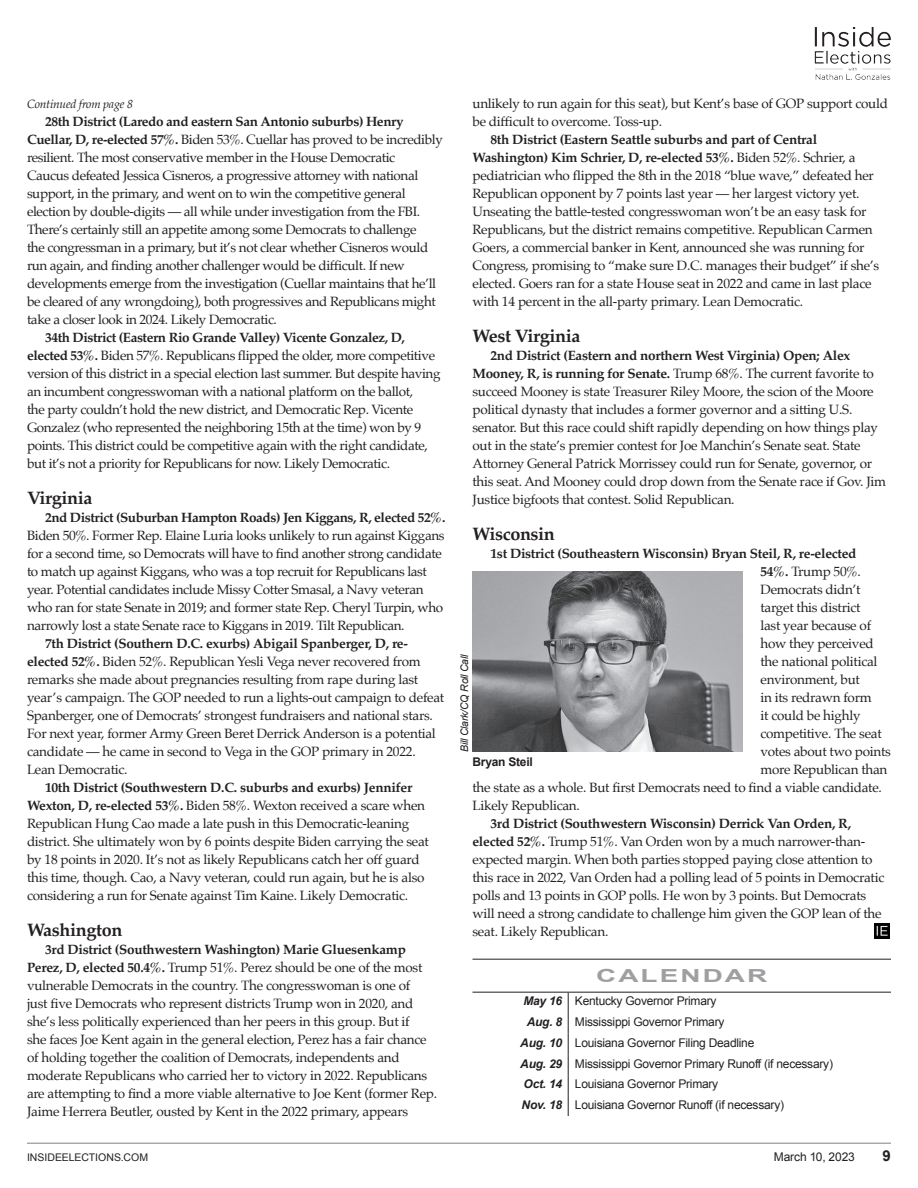
<style>
.page{position:relative;width:918px;height:1188px;background:#fff}
.page>*{position:absolute;margin:0;border:0;box-sizing:border-box;transform-origin:0 0}
.Body_Subhead{font:700 18px "Palatino";letter-spacing:-.02em;color:#231f20}
.t1{font:700 18px "Arial";letter-spacing:.075em;color:#9d9fa2;scale:1.55 1}
.t2{font:700 15px "Arial";color:#231f20}
.Body{font:13.5px/18px "Palatino";letter-spacing:-.02em;color:#231f20}
.Body-2{font:700 13.5px "Palatino";letter-spacing:-.02em;color:#231f20}
.t3{font:12px "Arial";letter-spacing:-.02em;color:#231f20}
.Body-3{font:italic 12px "Palatino";letter-spacing:-.02em;color:#231f20}
.Caption_Thumb{font:700 12px "Arial";letter-spacing:-.02em;color:#231f20}
.Chart_Note{font:italic 10.5px "Arial";letter-spacing:-.025em;color:#231f20}
.t4{font:10.5px "Arial";color:#231f20}
.s1{font-weight:700}
.s2{font-weight:700;font-style:italic}
</style>
<div class="page">
<hr style="left:27px;top:1143px;width:864px;height:1px;background:#808285">
<img style="left:815px;top:27px;width:76px;height:53px">
<img style="left:874px;top:924px;width:16px;height:15px">
<img style="left:473px;top:571px;width:270px;height:181px">
<svg style="left:568px;top:993px;width:1px;height:123px"></svg>
<hr style="left:472px;top:992px;width:96px;height:1px;background:#231f20">
<hr style="left:568px;top:992px;width:323px;height:1px;background:#231f20">
<hr style="left:472px;top:959px;width:419px;height:1px;background:#231f20">
<p class="Body-3" style="left:27px;top:94px;width:108px">Continued from page 8</p>
<p class="Body" style="left:27px;top:112px;width:417px;text-indent:18px"><span class="s1">28th District (Laredo and eastern San Antonio suburbs) Henry Cuellar, D, re-elected 57%.</span> Biden 53%. Cuellar has proved to be incredibly resilient. The most conservative member in the House Democratic<br>Caucus defeated Jessica Cisneros, a progressive attorney with national support, in the primary, and went on to win the competitive general election by double-digits — all while under investigation from the FBI.<br>There’s certainly still an appetite among some Democrats to challenge<br>the congressman in a primary, but it’s not clear whether Cisneros would run again, and finding another challenger would be difficult. If new developments emerge from the investigation (Cuellar maintains that he’ll be cleared of any wrongdoing), both progressives and Republicans might take a closer look in 2024. Likely Democratic.</p>
<p class="Body" style="left:27px;top:328px;width:415px;text-indent:18px"><span class="s1">34th District (Eastern Rio Grande Valley) Vicente Gonzalez, D, elected 53%.</span> Biden 57%. Republicans flipped the older, more competitive version of this district in a special election last summer. But despite having an incumbent congresswoman with a national platform on the ballot,<br>the party couldn’t hold the new district, and Democratic Rep. Vicente Gonzalez (who represented the neighboring 15th at the time) won by 9 points. This district could be competitive again with the right candidate, but it’s not a priority for Republicans for now. Likely Democratic.</p>
<p class="Body_Subhead" style="left:27px;top:483px;width:67px">Virginia</p>
<p class="Body" style="left:27px;top:508px;width:420px;text-indent:18px"><span class="s1">2nd District (Suburban Hampton Roads) Jen Kiggans, R, elected 52%.<br></span>Biden 50%. Former Rep. Elaine Luria looks unlikely to run against Kiggans for a second time, so Democrats will have to find another strong candidate to match up against Kiggans, who was a top recruit for Republicans last year. Potential candidates include Missy Cotter Smasal, a Navy veteran who ran for state Senate in 2019; and former state Rep. Cheryl Turpin, who narrowly lost a state Senate race to Kiggans in 2019. Tilt Republican.</p>
<p class="Body" style="left:27px;top:634px;width:419px;text-indent:18px"><span class="s1">7th District (Southern D.C. exurbs) Abigail Spanberger, D, re&shy;elected 52%.</span> Biden 52%. Republican Yesli Vega never recovered from remarks she made about pregnancies resulting from rape during last year’s campaign. The GOP needed to run a lights-out campaign to defeat Spanberger, one of Democrats’ strongest fundraisers and national stars.<br>For next year, former Army Green Beret Derrick Anderson is a potential candidate — he came in second to Vega in the GOP primary in 2022.<br>Lean Democratic.</p>
<p class="Body" style="left:27px;top:778px;width:404px;text-indent:18px"><span class="s1">10th District (Southwestern D.C. suburbs and exurbs) Jennifer Wexton, D, re-elected 53%.</span> Biden 58%. Wexton received a scare when Republican Hung Cao made a late push in this Democratic-leaning district. She ultimately won by 6 points despite Biden carrying the seat by 18 points in 2020. It’s not as likely Republicans catch her off guard this time, though. Cao, a Navy veteran, could run again, but he is also considering a run for Senate against Tim Kaine. Likely Democratic.</p>
<p class="Body_Subhead" style="left:27px;top:915px;width:97px">Washington</p>
<p class="Body" style="left:27px;top:940px;width:412px;text-indent:18px"><span class="s1">3rd District (Southwestern Washington) Marie Gluesenkamp Perez, D, elected 50.4%.</span> Trump 51%. Perez should be one of the most vulnerable Democrats in the country. The congresswoman is one of<br>just five Democrats who represent districts Trump won in 2020, and she’s less politically experienced than her peers in this group. But if<br>she faces Joe Kent again in the general election, Perez has a fair chance of holding together the coalition of Democrats, independents and moderate Republicans who carried her to victory in 2022. Republicans are attempting to find a more viable alternative to Joe Kent (former Rep.<br>Jaime Herrera Beutler, ousted by Kent in the 2022 primary, appears</p>
<p class="Body" style="left:472px;top:94px;width:417px">unlikely to run again for this seat), but Kent’s base of GOP support could be difficult to overcome. Toss-up.</p>
<p class="Body" style="left:472px;top:130px;width:408px;text-indent:18px"><span class="s1">8th District (Eastern Seattle suburbs and part of Central Washington) Kim Schrier, D, re-elected 53%.</span> Biden 52%. Schrier, a pediatrician who flipped the 8th in the 2018 “blue wave,” defeated her Republican opponent by 7 points last year — her largest victory yet.<br>Unseating the battle-tested congresswoman won’t be an easy task for Republicans, but the district remains competitive. Republican Carmen Goers, a commercial banker in Kent, announced she was running for Congress, promising to “make sure D.C. manages their budget” if she’s elected. Goers ran for a state House seat in 2022 and came in last place with 14 percent in the all-party primary. Lean Democratic.</p>
<p class="Body_Subhead" style="left:472px;top:321px;width:109px">West Virginia</p>
<p class="Body" style="left:472px;top:346px;width:415px;text-indent:18px"><span class="s1">2nd District (Eastern and northern West Virginia) Open; Alex Mooney, R, is running for Senate.</span> Trump 68%. The current favorite to succeed Mooney is state Treasurer Riley Moore, the scion of the Moore political dynasty that includes a former governor and a sitting U.S. senator. But this race could shift rapidly depending on how things play out in the state’s premier contest for Joe Manchin’s Senate seat. State Attorney General Patrick Morrissey could run for Senate, governor, or this seat. And Mooney could drop down from the Senate race if Gov. Jim Justice bigfoots that contest. Solid Republican.</p>
<p class="Body_Subhead" style="left:472px;top:519px;width:84px">Wisconsin</p>
<p class="Body-2" style="left:490px;top:542px;width:368px">1st District (Southeastern Wisconsin) Bryan Steil, R, re-elected</p>
<p class="Body" style="left:761px;top:562px;width:102px"><span class="s1">54%.</span> Trump 50%.</p>
<p class="Body" style="left:761px;top:580px;width:102px">Democrats didn’t</p>
<p class="Body" style="left:761px;top:598px;width:102px">target this district</p>
<p class="Body" style="left:761px;top:616px;width:112px">last year because of</p>
<p class="Body" style="left:761px;top:634px;width:115px">how they perceived</p>
<p class="Body" style="left:761px;top:652px;width:118px">the national political</p>
<p class="Body" style="left:761px;top:670px;width:101px">environment, but</p>
<p class="Body" style="left:761px;top:688px;width:113px">in its redrawn form</p>
<p class="Body" style="left:761px;top:706px;width:102px">it could be highly</p>
<p class="Body" style="left:761px;top:724px;width:123px">competitive. The seat</p>
<p class="Body" style="left:761px;top:742px;width:132px">votes about two points</p>
<p class="Body" style="left:761px;top:760px;width:129px">more Republican than</p>
<p class="Body" style="left:472px;top:778px;width:411px">the state as a whole. But first Democrats need to find a viable candidate.</p>
<p class="Body" style="left:472px;top:796px;width:109px">Likely Republican.</p>
<p class="Body" style="left:472px;top:814px;width:413px;text-indent:18px"><span class="s1">3rd District (Southwestern Wisconsin) Derrick Van Orden, R, elected 52%.</span> Trump 51%. Van Orden won by a much narrower-than&shy;expected margin. When both parties stopped paying close attention to this race in 2022, Van Orden had a polling lead of 5 points in Democratic polls and 13 points in GOP polls. He won by 3 points. But Democrats will need a strong candidate to challenge him given the GOP lean of the seat. Likely Republican.</p>
<p class="Chart_Note" style="left:458px;top:752px;width:99px;rotate:-90deg">Bill Clark/CQ Roll Call</p>
<p class="Caption_Thumb" style="left:473px;top:753px;width:62px">Bryan Steil</p>
<p class="t1" style="left:596px;top:964px;width:112px">CALENDAR</p>
<p class="t3" style="left:523px;top:993px;width:195px"><span class="s2">May 16</span> Kentucky Governor Primary</p>
<p class="t3" style="left:527px;top:1014px;width:199px"><span class="s2">Aug. 8</span> Mississippi Governor Primary</p>
<p class="t3" style="left:520px;top:1035px;width:236px"><span class="s2">Aug. 10</span> Louisiana Governor Filing Deadline</p>
<p class="t3" style="left:520px;top:1056px;width:314px"><span class="s2">Aug. 29</span> Mississippi Governor Primary Runoff (if necessary)</p>
<p class="t3" style="left:524px;top:1076px;width:196px"><span class="s2">Oct. 14</span> Louisiana Governor Primary</p>
<p class="t3" style="left:522px;top:1097px;width:264px"><span class="s2">Nov. 18</span> Louisiana Governor Runoff (if necessary)</p>
<p class="t4" style="left:27px;top:1150px;width:123px">INSIDEELECTIONS.COM</p>
<p class="t3" style="left:774px;top:1149px;width:83px">March 10, 2023</p>
<p class="t2" style="left:883px;top:1146px;width:10px">9</p>
</div>
